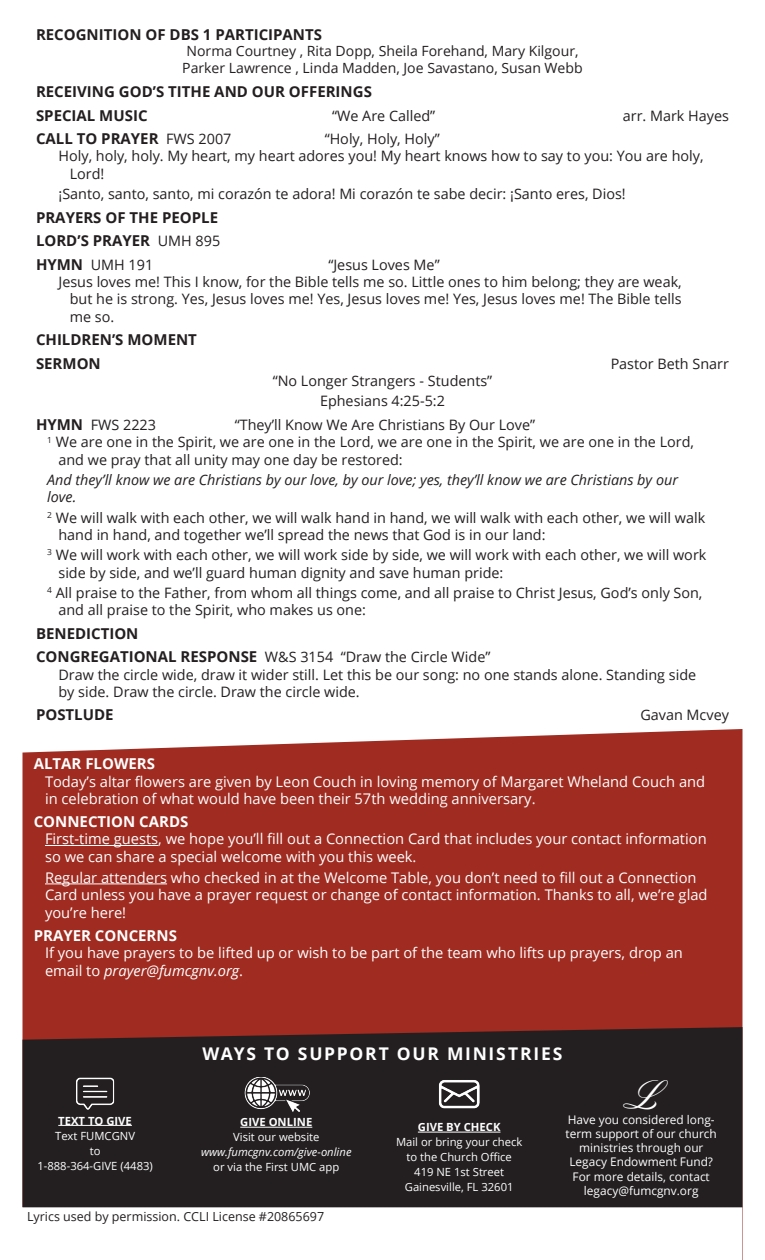
<style>
.page{position:relative;width:765px;height:1260px;background:#fff}
.page>*{position:absolute;margin:0;border:0;box-sizing:border-box;transform-origin:0 0}
.t1{font:45px "Cylburn";color:#fff}
.t2{font:700 17.5px "Open Sans";letter-spacing:.095em;color:#fff}
.Worship_Element{font:700 15px "Open Sans";color:#231f20}
.Worship_Element-2{font:700 15px "Open Sans";color:#fff}
.Litany_Block{font:14.75px/17.6px "Open Sans";color:#fff}
.Litany_Block-2{font:14.38px/17.2px "Open Sans";color:#231f20}
.t3{font:italic 14.38px/17.2px "Open Sans";color:#231f20}
.Worship_Element-3{font:14.38px "Open Sans";color:#231f20}
.t4{font:14px/16.9px "Open Sans";color:#231f20;text-align:center}
.t5{font:12.5px "Open Sans";color:#231f20}
.t6{font:11.88px/14.2px "Open Sans";color:#fff;text-align:center}
.t7{font:11.25px/15px "Open Sans";color:#fff;text-align:center}
.t8{font:700 11.25px "Open Sans";color:#fff}
.s1{font-weight:400;font-size:14.38px}
.s2{font-weight:700;font-size:15px}
.s3{font-style:italic}
</style>
<div class="page">
<div style="left:22px;top:729px;width:720px;height:478px;background:#9f2b21"></div>
<hr style="left:45px;top:845px;width:113px;height:1px;background:#fff">
<hr style="left:45px;top:884px;width:122px;height:1px;background:#fff">
<div style="left:23px;top:1027px;width:720px;height:180px;background:#231f20"></div>
<hr style="left:240px;top:1127px;width:72px;height:1px;background:#fff">
<img style="left:77px;top:1076px;width:37px;height:37px">
<div style="left:75px;top:1074px;width:41px;height:41px;border:1px solid #231f20"></div>
<hr style="left:58px;top:1125px;width:74px;height:1px;background:#fff">
<img style="left:439px;top:1074px;width:40px;height:41px">
<hr style="left:418px;top:1132px;width:83px;height:1px;background:#fff">
<img style="left:245px;top:1078px;width:64px;height:37px">
<p class="Worship_Element" style="left:36px;top:24px;width:288px">RECOGNITION OF DBS 1 PARTICIPANTS</p>
<p class="t4" style="left:182px;top:43px;width:402px">Norma Courtney , Rita Dopp, Sheila Forehand, Mary Kilgour,<br>Parker Lawrence , Linda Madden, Joe Savastano, Susan Webb</p>
<p class="Worship_Element" style="left:36px;top:81px;width:337px">RECEIVING GOD’S TITHE AND OUR OFFERINGS</p>
<p class="Worship_Element" style="left:36px;top:105px;width:113px">SPECIAL MUSIC</p>
<p class="Litany_Block-2" style="left:332px;top:106px;width:105px">“We Are Called”</p>
<p class="Litany_Block-2" style="left:623px;top:106px;width:108px">arr. Mark Hayes</p>
<p class="Worship_Element" style="left:36px;top:128px;width:197px">CALL TO PRAYER <span class="s1">FWS 2007</span></p>
<p class="Litany_Block-2" style="left:325px;top:130px;width:117px">“Holy, Holy, Holy”</p>
<p class="Litany_Block-2" style="left:70px;top:147px;width:635px;text-indent:-11px">Holy, holy, holy. My heart, my heart adores you! My heart knows how to say to you: You are holy,<br>Lord!</p>
<p class="Litany_Block-2" style="left:58px;top:185px;width:569px">¡Santo, santo, santo, mi corazón te adora! Mi corazón te sabe decir: ¡Santo eres, Dios!</p>
<p class="Worship_Element" style="left:36px;top:206px;width:184px">PRAYERS OF THE PEOPLE</p>
<p class="Worship_Element" style="left:36px;top:230px;width:186px">LORD’S PRAYER <span class="s1">UMH 895</span></p>
<p class="Litany_Block-2" style="left:36px;top:256px;width:119px"><span class="s2">HYMN</span> UMH 191</p>
<p class="Litany_Block-2" style="left:328px;top:256px;width:113px">“Jesus Loves Me”</p>
<p class="Litany_Block-2" style="left:70px;top:273px;width:614px;text-align:justify;text-indent:-11px">Jesus loves me! This I know, for the Bible tells me so. Little ones to him belong; they are weak, but he is strong. Yes, Jesus loves me! Yes, Jesus loves me! Yes, Jesus loves me! The Bible tells me so.</p>
<p class="Worship_Element" style="left:36px;top:329px;width:162px">CHILDREN’S MOMENT</p>
<p class="Worship_Element" style="left:36px;top:353px;width:66px">SERMON</p>
<p class="Litany_Block-2" style="left:611px;top:355px;width:120px">Pastor Beth Snarr</p>
<p class="Litany_Block-2" style="left:273px;top:372px;width:221px">“No Longer Strangers - Students”</p>
<p class="Litany_Block-2" style="left:320px;top:392px;width:126px">Ephesians 4:25-5:2</p>
<p class="Litany_Block-2" style="left:36px;top:416px;width:122px"><span class="s2">HYMN</span> FWS 2223</p>
<p class="Litany_Block-2" style="left:235px;top:416px;width:302px">“They’ll Know We Are Christians By Our Love”</p>
<p class="Litany_Block-2" style="left:58px;top:433px;width:637px;text-indent:-11px"><sup>1</sup> We are one in the Spirit, we are one in the Lord, we are one in the Spirit, we are one in the Lord, and we pray that all unity may one day be restored:</p>
<p class="t3" style="left:47px;top:471px;width:632px">And they’ll know we are Christians by our love, by our love; yes, they’ll know we are Christians by our love.</p>
<p class="Litany_Block-2" style="left:58px;top:508px;width:648px;text-indent:-11px"><sup>2</sup> We will walk with each other, we will walk hand in hand, we will walk with each other, we will walk hand in hand, and together we’ll spread the news that God is in our land:</p>
<p class="Litany_Block-2" style="left:58px;top:546px;width:649px;text-indent:-11px"><sup>3</sup> We will work with each other, we will work side by side, we will work with each other, we will work side by side, and we’ll guard human dignity and save human pride:</p>
<p class="Litany_Block-2" style="left:58px;top:584px;width:646px;text-indent:-11px"><sup>4</sup> All praise to the Father, from whom all things come, and all praise to Christ Jesus, God’s only Son, and all praise to the Spirit, who makes us one:</p>
<p class="Worship_Element" style="left:36px;top:623px;width:104px">BENEDICTION</p>
<p class="Litany_Block-2" style="left:36px;top:648px;width:456px"><span class="s2">CONGREGATIONAL RESPONSE</span> W&amp;S 3154 “Draw the Circle Wide”</p>
<p class="Litany_Block-2" style="left:58px;top:665px;width:639px">Draw the circle wide, draw it wider still. Let this be our song: no one stands alone. Standing side by side. Draw the circle. Draw the circle wide.</p>
<p class="Worship_Element" style="left:36px;top:704px;width:79px">POSTLUDE</p>
<p class="Worship_Element-3" style="left:640px;top:705px;width:90px">Gavan Mcvey</p>
<p class="Worship_Element-2" style="left:34px;top:753px;width:123px">ALTAR FLOWERS</p>
<p class="Litany_Block" style="left:45px;top:772px;width:662px">Today’s altar flowers are given by Leon Couch in loving memory of Margaret Wheland Couch and in celebration of what would have been their 57th wedding anniversary.</p>
<p class="Worship_Element-2" style="left:34px;top:811px;width:156px">CONNECTION CARDS</p>
<p class="Litany_Block" style="left:45px;top:830px;width:663px">First-time guests, we hope you’ll fill out a Connection Card that includes your contact information so we can share a special welcome with you this week.</p>
<p class="Litany_Block" style="left:45px;top:868px;width:664px">Regular attenders who checked in at the Welcome Table, you don’t need to fill out a Connection<br>Card unless you have a prayer request or change of contact information. Thanks to all, we’re glad you’re here!</p>
<p class="Worship_Element-2" style="left:34px;top:925px;width:145px">PRAYER CONCERNS</p>
<p class="Litany_Block" style="left:45px;top:944px;width:639px">If you have prayers to be lifted up or wish to be part of the team who lifts up prayers, drop an email to <span class="s3">prayer@fumcgnv.org</span>.</p>
<p class="t8" style="left:58px;top:1113px;width:75px">TEXT TO GIVE</p>
<p class="t7" style="left:37px;top:1128px;width:117px">Text FUMCGNV<br>to<br>1-888-364-GIVE (4483)</p>
<p class="t2" style="left:203px;top:1042px;width:361px">WAYS TO SUPPORT OUR MINISTRIES</p>
<p class="t1" style="left:625px;top:1070px;width:34px">L</p>
<p class="t8" style="left:240px;top:1114px;width:74px">GIVE ONLINE</p>
<p class="t7" style="left:201px;top:1129px;width:152px">Visit our website <span class="s3">www.fumcgnv.com/give-online </span>or via the First UMC app</p>
<p class="t8" style="left:418px;top:1119px;width:84px">GIVE BY CHECK</p>
<p class="t7" style="left:396px;top:1134px;width:128px">Mail or bring your check to the Church Office<br>419 NE 1st Street<br>Gainesville, FL 32601</p>
<p class="t6" style="left:566px;top:1112px;width:153px">Have you considered long&shy;term support of our church ministries through our<br>Legacy Endowment Fund?<br>For more details, contact legacy@fumcgnv.org</p>
<p class="t5" style="left:27px;top:1208px;width:299px">Lyrics used by permission. CCLI License #20865697</p>
</div>
